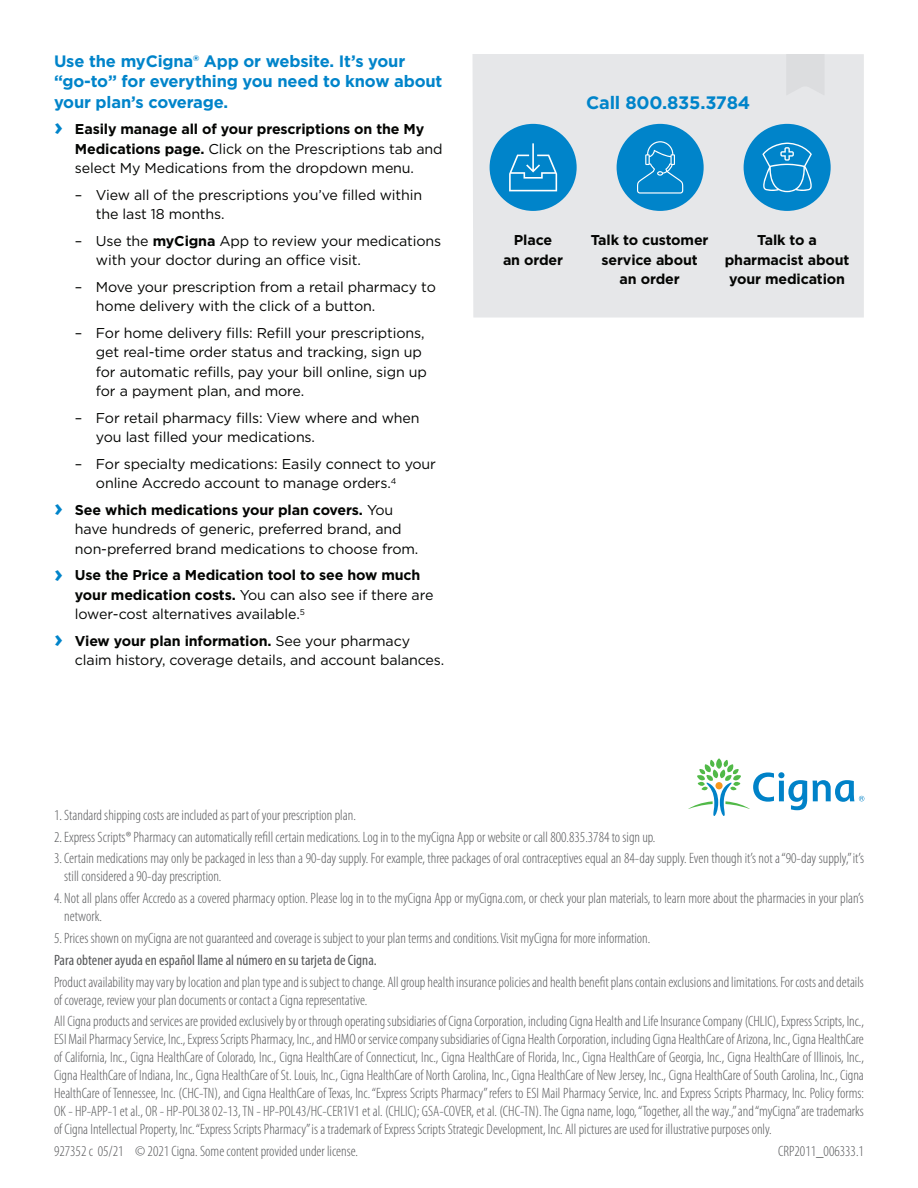
<style>
.page{position:relative;width:918px;height:1188px;background:#fff}
.page>*{position:absolute;margin:0;border:0;box-sizing:border-box;transform-origin:0 0}
.Body_copy__book_9_5{font:700 18px "Gotham";letter-spacing:-.01em;color:#0084ca}
.Subhead_body_bold_12{font:700 16.5px/20.2px "Gotham";letter-spacing:-.01em;color:#0084ca}
.Legal_copy_Cat{font:300 condensed 15px/18px "Myriad Pro";color:#57585a}
.Legal_copy_Cat-2{font:condensed 15px "Myriad Pro";color:#57585a}
.Body_copy__book_9_5-2{font:14.25px/19.5px "Gotham";letter-spacing:-.01em;color:#040503}
.Body_copy__book_9_5-3{font:700 14.25px/19.5px "Gotham";letter-spacing:-.01em;color:#040503;text-align:center}
.s1{font-weight:700;font-size:24px;color:#0084ca}
.s2{font-weight:700}
.s3{font-size:24px;color:#0084ca}
.s4{font-weight:400}
</style>
<div class="page">
<svg style="left:688px;top:758px;width:176px;height:58px"></svg>
<div style="left:472px;top:54px;width:392px;height:264px;background:#e6e7e9"></div>
<svg style="left:786px;top:54px;width:39px;height:41px;background:#dddee0"></svg>
<div style="left:490px;top:124px;width:87px;height:87px;background:#0084ca;border-radius:50%"></div>
<div style="left:617px;top:124px;width:87px;height:87px;background:#0084ca;border-radius:50%"></div>
<div style="left:744px;top:124px;width:87px;height:87px;background:#0084ca;border-radius:50%"></div>
<svg style="left:509px;top:143px;width:48px;height:48px"></svg>
<svg style="left:637px;top:141px;width:46px;height:53px"></svg>
<svg style="left:762px;top:143px;width:50px;height:49px"></svg>
<p class="Subhead_body_bold_12" style="left:54px;top:51px;width:390px">Use the myCigna® App or website. It’s your “go-to” for everything you need to know about your plan’s coverage.</p>
<p class="Body_copy__book_9_5-2" style="left:75px;top:119px;width:369px;text-indent:-21px"><span class="s1">›</span> <span class="s2">Easily manage all of your prescriptions on the My<br>Medications page.</span> Click on the Prescriptions tab and select My Medications from the dropdown menu.</p>
<p class="Body_copy__book_9_5-2" style="left:96px;top:185px;width:328px;text-indent:-21px">– View all of the prescriptions you’ve filled within the last 18 months.</p>
<p class="Body_copy__book_9_5-2" style="left:96px;top:231px;width:347px;text-indent:-21px">– Use the <span class="s2">myCigna</span> App to review your medications with your doctor during an office visit.</p>
<p class="Body_copy__book_9_5-2" style="left:96px;top:277px;width:341px;text-indent:-21px">– Move your prescription from a retail pharmacy to home delivery with the click of a button.</p>
<p class="Body_copy__book_9_5-2" style="left:96px;top:323px;width:332px;text-indent:-21px">– For home delivery fills: Refill your prescriptions, get real-time order status and tracking, sign up for automatic refills, pay your bill online, sign up for a payment plan, and more.</p>
<p class="Body_copy__book_9_5-2" style="left:96px;top:408px;width:325px;text-indent:-21px">– For retail pharmacy fills: View where and when you last filled your medications.</p>
<p class="Body_copy__book_9_5-2" style="left:96px;top:454px;width:342px;text-indent:-21px">– For specialty medications: Easily connect to your online Accredo account to manage orders.<sup>4</sup></p>
<p class="Body_copy__book_9_5-2" style="left:75px;top:500px;width:345px;text-indent:-21px"><span class="s1">›</span> <span class="s2">See which medications your plan covers.</span> You have hundreds of generic, preferred brand, and non-preferred brand medications to choose from.</p>
<p class="Body_copy__book_9_5-3" style="left:75px;top:565px;width:360px;text-align:left;text-indent:-21px"><span class="s3">›</span> Use the Price a Medication tool to see how much your medication costs. <span class="s4">You can also see if there are lower-cost alternatives available.</span><sup>5</sup></p>
<p class="Body_copy__book_9_5-2" style="left:75px;top:631px;width:371px;text-indent:-21px"><span class="s1">›</span> <span class="s2">View your plan information.</span> See your pharmacy claim history, coverage details, and account balances.</p>
<p class="Body_copy__book_9_5" style="left:586px;top:91px;width:166px">Call 800.835.3784</p>
<p class="Body_copy__book_9_5-3" style="left:503px;top:231px;width:62px">Place<br>an order</p>
<p class="Body_copy__book_9_5-3" style="left:591px;top:231px;width:119px">Talk to customer service about<br>an order</p>
<p class="Body_copy__book_9_5-3" style="left:725px;top:231px;width:126px">Talk to a pharmacist about your medication</p>
<p class="Legal_copy_Cat" style="left:54px;top:806px;width:303px">1. Standard shipping costs are included as part of your prescription plan.</p>
<p class="Legal_copy_Cat" style="left:54px;top:828px;width:603px">2. Express Scripts® Pharmacy can automatically refill certain medications. Log in to the myCigna App or website or call 800.835.3784 to sign up.</p>
<p class="Legal_copy_Cat" style="left:64px;top:850px;width:801px;text-indent:-10px">3. Certain medications may only be packaged in less than a 90-day supply. For example, three packages of oral contraceptives equal an 84-day supply. Even though it’s not a “90-day supply,” it’s still considered a 90-day prescription.</p>
<p class="Legal_copy_Cat" style="left:64px;top:890px;width:801px;text-indent:-10px">4. Not all plans offer Accredo as a covered pharmacy option. Please log in to the myCigna App or myCigna.com, or check your plan materials, to learn more about the pharmacies in your plan’s network.</p>
<p class="Legal_copy_Cat" style="left:54px;top:929px;width:598px">5. Prices shown on myCigna are not guaranteed and coverage is subject to your plan terms and conditions. Visit myCigna for more information.</p>
<p class="Legal_copy_Cat-2" style="left:54px;top:951px;width:324px">Para obtener ayuda en español llame al número en su tarjeta de Cigna.</p>
<p class="Legal_copy_Cat" style="left:54px;top:973px;width:811px">Product availability may vary by location and plan type and is subject to change. All group health insurance policies and health benefit plans contain exclusions and limitations. For costs and details of coverage, review your plan documents or contact a Cigna representative.</p>
<p class="Legal_copy_Cat" style="left:54px;top:1013px;width:812px;text-align:justify">All Cigna products and services are provided exclusively by or through operating subsidiaries of Cigna Corporation, including Cigna Health and Life Insurance Company (CHLIC), Express Scripts, Inc., ESI Mail Pharmacy Service, Inc., Express Scripts Pharmacy, Inc., and HMO or service company subsidiaries of Cigna Health Corporation, including Cigna HealthCare of Arizona, Inc., Cigna HealthCare of California, Inc., Cigna HealthCare of Colorado, Inc., Cigna HealthCare of Connecticut, Inc., Cigna HealthCare of Florida, Inc., Cigna HealthCare of Georgia, Inc., Cigna HealthCare of Illinois, Inc., Cigna HealthCare of Indiana, Inc., Cigna HealthCare of St. Louis, Inc., Cigna HealthCare of North Carolina, Inc., Cigna HealthCare of New Jersey, Inc., Cigna HealthCare of South Carolina, Inc., Cigna HealthCare of Tennessee, Inc. (CHC-TN), and Cigna HealthCare of Texas, Inc. “Express Scripts Pharmacy” refers to ESI Mail Pharmacy Service, Inc. and Express Scripts Pharmacy, Inc. Policy forms:<br>OK - HP-APP-1 et al., OR - HP-POL38 02-13, TN - HP-POL43/HC-CER1V1 et al. (CHLIC); GSA-COVER, et al. (CHC-TN). The Cigna name, logo, “Together, all the way.,” and “myCigna” are trademarks of Cigna Intellectual Property, Inc. “Express Scripts Pharmacy” is a trademark of Express Scripts Strategic Development, Inc. All pictures are used for illustrative purposes only.</p>
<p class="Legal_copy_Cat" style="left:54px;top:1142px;width:306px">927352 c 05/21 © 2021 Cigna. Some content provided under license.</p>
<p class="Legal_copy_Cat" style="left:778px;top:1142px;width:87px">CRP2011_006333.1</p>
</div>
